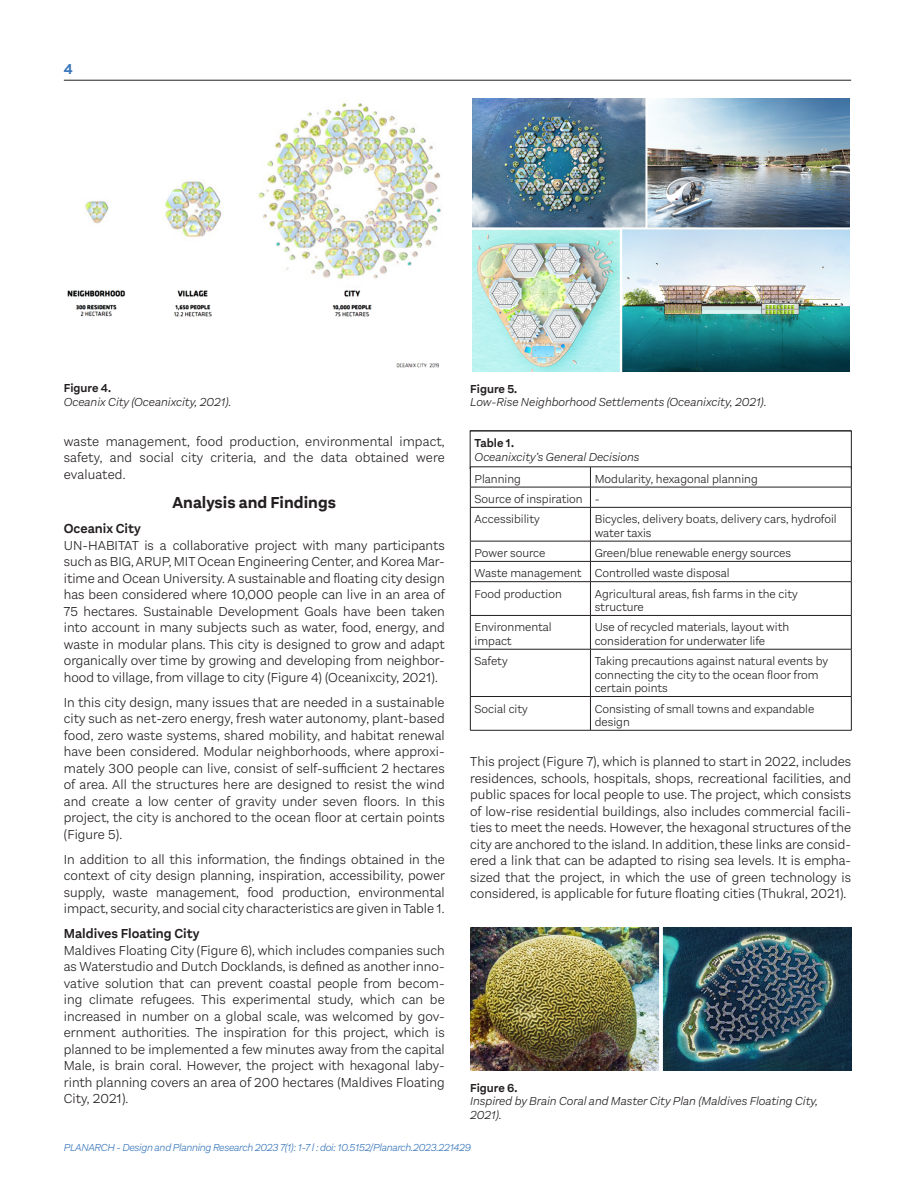
<style>
.page{position:relative;width:915px;height:1191px;background:#fff}
.page>*{position:absolute;margin:0;border:0;box-sizing:border-box;transform-origin:0 0}
.t1{font:700 16.5px "Aestetico";color:#231f20}
.t2{font:700 15px "Aestetico";color:#3876bb}
.t3{font:300 13.5px/16.5px "Aestetico";color:#231f20;text-align:justify}
.t4{font:600 13.5px "Aestetico";color:#231f20}
.t5{font:300 12px/13.5px "Aestetico";color:#231f20}
.t6{font:italic 300 12px/13.5px "Aestetico";color:#231f20}
.t7{font:600 12px "Aestetico";color:#231f20}
.t8{font:italic 300 10.5px "Aestetico";letter-spacing:-.025em;color:#3876bb}
</style>
<div class="page">
<hr style="left:64px;top:80px;width:786px;height:1px;background:#231f20">
<img style="left:472px;top:99px;width:376px;height:273px">
<img style="left:470px;top:927px;width:380px;height:143px">
<hr style="left:470px;top:430px;width:380px;height:1px;background:#231f20">
<hr style="left:470px;top:466px;width:120px;height:1px;background:#231f20">
<hr style="left:590px;top:466px;width:261px;height:1px;background:#231f20">
<hr style="left:470px;top:487px;width:120px;height:1px;background:#231f20">
<svg style="left:470px;top:467px;width:1px;height:40px"></svg>
<hr style="left:590px;top:487px;width:261px;height:1px;background:#231f20">
<svg style="left:590px;top:467px;width:1px;height:40px"></svg>
<svg style="left:850px;top:467px;width:1px;height:40px"></svg>
<hr style="left:470px;top:507px;width:120px;height:1px;background:#231f20">
<hr style="left:470px;top:507px;width:1px;height:34px;background:#231f20">
<hr style="left:590px;top:507px;width:261px;height:1px;background:#231f20">
<hr style="left:590px;top:507px;width:1px;height:34px;background:#231f20">
<hr style="left:850px;top:507px;width:1px;height:34px;background:#231f20">
<hr style="left:470px;top:541px;width:120px;height:1px;background:#231f20">
<hr style="left:590px;top:541px;width:261px;height:1px;background:#231f20">
<hr style="left:470px;top:561px;width:120px;height:1px;background:#231f20">
<svg style="left:470px;top:541px;width:1px;height:40px"></svg>
<hr style="left:590px;top:561px;width:261px;height:1px;background:#231f20">
<svg style="left:590px;top:541px;width:1px;height:40px"></svg>
<svg style="left:850px;top:541px;width:1px;height:40px"></svg>
<hr style="left:470px;top:581px;width:120px;height:1px;background:#231f20">
<hr style="left:470px;top:582px;width:1px;height:33px;background:#231f20">
<hr style="left:590px;top:581px;width:261px;height:1px;background:#231f20">
<hr style="left:590px;top:582px;width:1px;height:33px;background:#231f20">
<hr style="left:850px;top:582px;width:1px;height:33px;background:#231f20">
<hr style="left:470px;top:615px;width:120px;height:1px;background:#231f20">
<hr style="left:470px;top:615px;width:1px;height:34px;background:#231f20">
<hr style="left:590px;top:615px;width:261px;height:1px;background:#231f20">
<hr style="left:590px;top:615px;width:1px;height:34px;background:#231f20">
<hr style="left:850px;top:615px;width:1px;height:34px;background:#231f20">
<hr style="left:470px;top:649px;width:120px;height:1px;background:#231f20">
<hr style="left:470px;top:649px;width:1px;height:47px;background:#231f20">
<hr style="left:590px;top:649px;width:261px;height:1px;background:#231f20">
<hr style="left:590px;top:649px;width:1px;height:47px;background:#231f20">
<hr style="left:850px;top:649px;width:1px;height:47px;background:#231f20">
<hr style="left:470px;top:696px;width:120px;height:1px;background:#231f20">
<hr style="left:470px;top:696px;width:1px;height:34px;background:#231f20">
<hr style="left:470px;top:730px;width:120px;height:1px;background:#231f20">
<hr style="left:590px;top:696px;width:261px;height:1px;background:#231f20">
<hr style="left:590px;top:696px;width:1px;height:34px;background:#231f20">
<hr style="left:850px;top:696px;width:1px;height:34px;background:#231f20">
<hr style="left:590px;top:730px;width:261px;height:1px;background:#231f20">
<img style="left:67px;top:103px;width:374px;height:265px">
<p class="t2" style="left:64px;top:60px;width:10px">4</p>
<p class="t7" style="left:64px;top:381px;width:49px">Figure 4.</p>
<p class="t6" style="left:64px;top:395px;width:169px">Oceanix City (Oceanixcity, 2021).</p>
<p class="t3" style="left:64px;top:433px;width:382px">waste management, food production, environmental impact, safety, and social city criteria, and the data obtained were evaluated.</p>
<p class="t1" style="left:172px;top:493px;width:165px">Analysis and Findings</p>
<p class="t4" style="left:64px;top:520px;width:79px">Oceanix City</p>
<p class="t3" style="left:64px;top:537px;width:382px">UN-HABITAT is a collaborative project with many participants such as BIG, ARUP, MIT Ocean Engineering Center, and Korea Mar&shy;itime and Ocean University. A sustainable and floating city design has been considered where 10,000 people can live in an area of 75 hectares. Sustainable Development Goals have been taken into account in many subjects such as water, food, energy, and waste in modular plans. This city is designed to grow and adapt organically over time by growing and developing from neighbor&shy;hood to village, from village to city (Figure 4) (Oceanixcity, 2021).</p>
<p class="t3" style="left:64px;top:694px;width:382px">In this city design, many issues that are needed in a sustainable city such as net-zero energy, fresh water autonomy, plant-based food, zero waste systems, shared mobility, and habitat renewal have been considered. Modular neighborhoods, where approxi&shy;mately 300 people can live, consist of self-sufficient 2 hectares of area. All the structures here are designed to resist the wind and create a low center of gravity under seven floors. In this project, the city is anchored to the ocean floor at certain points (Figure 5).</p>
<p class="t3" style="left:64px;top:851px;width:382px">In addition to all this information, the findings obtained in the context of city design planning, inspiration, accessibility, power supply, waste management, food production, environmental impact, security, and social city characteristics are given in Table 1.</p>
<p class="t4" style="left:64px;top:925px;width:137px">Maldives Floating City</p>
<p class="t3" style="left:64px;top:942px;width:382px">Maldives Floating City (Figure 6), which includes companies such as Waterstudio and Dutch Docklands, is defined as another inno&shy;vative solution that can prevent coastal people from becom&shy;ing climate refugees. This experimental study, which can be increased in number on a global scale, was welcomed by gov&shy;ernment authorities. The inspiration for this project, which is planned to be implemented a few minutes away from the capital Male, is brain coral. However, the project with hexagonal laby&shy;rinth planning covers an area of 200 hectares (Maldives Floating City, 2021).</p>
<p class="t7" style="left:470px;top:382px;width:48px">Figure 5.</p>
<p class="t6" style="left:470px;top:396px;width:298px">Low-Rise Neighborhood Settlements (Oceanixcity, 2021).</p>
<p class="t7" style="left:474px;top:436px;width:41px">Table 1.</p>
<p class="t6" style="left:474px;top:450px;width:166px">Oceanixcity’s General Decisions</p>
<p class="t5" style="left:474px;top:472px;width:48px">Planning</p>
<p class="t5" style="left:474px;top:468px;width:284px;line-height:20.2px;text-indent:120px">Modularity, hexagonal planning<br>Source of inspiration -<br>Accessibility</p>
<p class="t5" style="left:594px;top:512px;width:243px">Bicycles, delivery boats, delivery cars, hydrofoil water taxis</p>
<p class="t5" style="left:474px;top:543px;width:318px;line-height:20.2px;text-indent:120px">Green/blue renewable energy sources<br>Waste management Controlled waste disposal<br>Food production</p>
<p class="t5" style="left:474px;top:546px;width:72px">Power source</p>
<p class="t5" style="left:594px;top:587px;width:204px">Agricultural areas, fish farms in the city structure</p>
<p class="t5" style="left:474px;top:620px;width:79px">Environmental impact</p>
<p class="t5" style="left:594px;top:620px;width:196px">Use of recycled materials, layout with consideration for underwater life</p>
<p class="t5" style="left:474px;top:654px;width:35px">Safety</p>
<p class="t5" style="left:594px;top:654px;width:235px">Taking precautions against natural events by connecting the city to the ocean floor from certain points</p>
<p class="t5" style="left:474px;top:702px;width:55px">Social city</p>
<p class="t5" style="left:594px;top:702px;width:221px">Consisting of small towns and expandable design</p>
<p class="t3" style="left:470px;top:753px;width:382px">This project (Figure 7), which is planned to start in 2022, includes residences, schools, hospitals, shops, recreational facilities, and public spaces for local people to use. The project, which consists of low-rise residential buildings, also includes commercial facili&shy;ties to meet the needs. However, the hexagonal structures of the city are anchored to the island. In addition, these links are consid&shy;ered a link that can be adapted to rising sea levels. It is empha&shy;sized that the project, in which the use of green technology is considered, is applicable for future floating cities (Thukral, 2021).</p>
<p class="t7" style="left:470px;top:1080px;width:49px">Figure 6.</p>
<p class="t6" style="left:470px;top:1094px;width:349px">Inspired by Brain Coral and Master City Plan (Maldives Floating City,<br>2021).</p>
<p class="t8" style="left:64px;top:1141px;width:408px">PLANARCH - Design and Planning Research 2023 7(1): 1-7 l : doi: 10.5152/Planarch.2023.221429</p>
</div>
